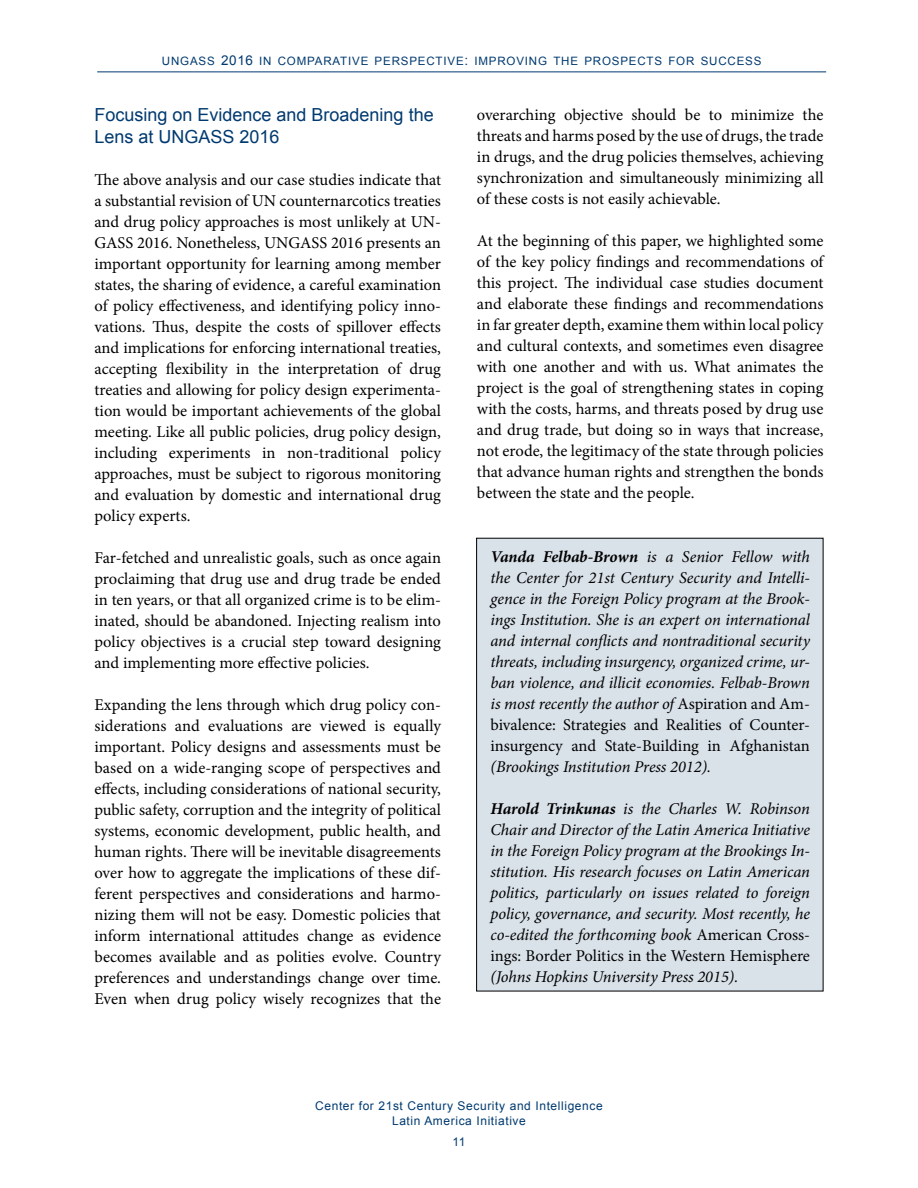
<style>
.page{position:relative;width:918px;height:1188px;background:#fff}
.page>*{position:absolute;margin:0;border:0;box-sizing:border-box;transform-origin:0 0}
.t1{font:18px/21.6px "Arial";color:#003a70}
.t2{font:16.5px/21px "Minion Pro";color:#000;text-align:justify}
.t3{font:italic 16.5px/21px "Minion Pro";letter-spacing:-.01em;color:#000;text-align:justify}
.t4{font:12px/14.4px "Arial";letter-spacing:.05em;color:#003a70;text-align:center}
.t5{font:11.55px "Arial";letter-spacing:.07em;color:#003a70}
.s1{font-size:13.5px}
.s2{font-weight:700}
.s3{font-style:normal}
</style>
<div class="page">
<hr style="left:97px;top:72px;width:729px;height:1px;background:#003a70">
<div style="left:477px;top:538px;width:346px;height:453px;background:#d9e1e9"></div>
<p class="t5" style="left:162px;top:53px;width:601px">UNGASS <span class="s1">2016</span> IN COMPARATIVE PERSPECTIVE<span class="s1">:</span> IMPROVING THE PROSPECTS FOR SUCCESS</p>
<p class="t1" style="left:94px;top:104px;width:341px">Focusing on Evidence and Broadening the<br>Lens at UNGASS 2016</p>
<p class="t2" style="left:94px;top:169px;width:348px">The above analysis and our case studies indicate that a substantial revision of UN counternarcotics treaties and drug policy approaches is most unlikely at UN-GASS 2016. Nonetheless, UNGASS 2016 presents an important opportunity for learning among member states, the sharing of evidence, a careful examination of policy effectiveness, and identifying policy inno&shy;vations. Thus, despite the costs of spillover effects and implications for enforcing international treaties, accepting flexibility in the interpretation of drug treaties and allowing for policy design experimenta&shy;tion would be important achievements of the global meeting. Like all public policies, drug policy design, including experiments in non-traditional policy approaches, must be subject to rigorous monitoring and evaluation by domestic and international drug policy experts.</p>
<p class="t2" style="left:94px;top:547px;width:348px">Far-fetched and unrealistic goals, such as once again proclaiming that drug use and drug trade be ended in ten years, or that all organized crime is to be elim&shy;inated, should be abandoned. Injecting realism into policy objectives is a crucial step toward designing and implementing more effective policies.</p>
<p class="t2" style="left:94px;top:694px;width:348px">Expanding the lens through which drug policy con&shy;siderations and evaluations are viewed is equally important. Policy designs and assessments must be based on a wide-ranging scope of perspectives and effects, including considerations of national security, public safety, corruption and the integrity of political systems, economic development, public health, and human rights. There will be inevitable disagreements over how to aggregate the implications of these dif&shy;ferent perspectives and considerations and harmo&shy;nizing them will not be easy. Domestic policies that inform international attitudes change as evidence becomes available and as polities evolve. Country preferences and understandings change over time.<br>Even when drug policy wisely recognizes that the</p>
<p class="t2" style="left:477px;top:104px;width:348px">overarching objective should be to minimize the threats and harms posed by the use of drugs, the trade in drugs, and the drug policies themselves, achieving synchronization and simultaneously minimizing all of these costs is not easily achievable.</p>
<p class="t2" style="left:477px;top:230px;width:348px">At the beginning of this paper, we highlighted some of the key policy findings and recommendations of this project. The individual case studies document and elaborate these findings and recommendations in far greater depth, examine them within local policy and cultural contexts, and sometimes even disagree with one another and with us. What animates the project is the goal of strengthening states in coping with the costs, harms, and threats posed by drug use and drug trade, but doing so in ways that increase, not erode, the legitimacy of the state through policies that advance human rights and strengthen the bonds between the state and the people.</p>
<p class="t3" style="left:490px;top:546px;width:321px"><span class="s2">Vanda Felbab-Brown</span> is a Senior Fellow with the Center for 21st Century Security and Intelli&shy;gence in the Foreign Policy program at the Brook&shy;ings Institution. She is an expert on international and internal conflicts and nontraditional security threats, including insurgency, organized crime, ur&shy;ban violence, and illicit economies. Felbab-Brown is most recently the author of <span class="s3">Aspiration and Am&shy;bivalence: Strategies and Realities of Counter&shy;insurgency and State-Building in Afghanistan</span></p>
<p class="t3" style="left:490px;top:756px;width:222px">(Brookings Institution Press 2012).</p>
<p class="t3" style="left:490px;top:798px;width:321px"><span class="s2">Harold Trinkunas</span> is the Charles W. Robinson Chair and Director of the Latin America Initiative in the Foreign Policy program at the Brookings In&shy;stitution. His research focuses on Latin American politics, particularly on issues related to foreign policy, governance, and security. Most recently, he co-edited the forthcoming book <span class="s3">American Cross&shy;ings: Border Politics in the Western Hemisphere</span></p>
<p class="t3" style="left:490px;top:966px;width:249px">(Johns Hopkins University Press 2015).</p>
<p class="t4" style="left:315px;top:1099px;width:289px">Center for 21st Century Security and Intelligence<br>Latin America Initiative</p>
<p class="t4" style="left:452px;top:1135px;width:15px">11</p>
</div>
